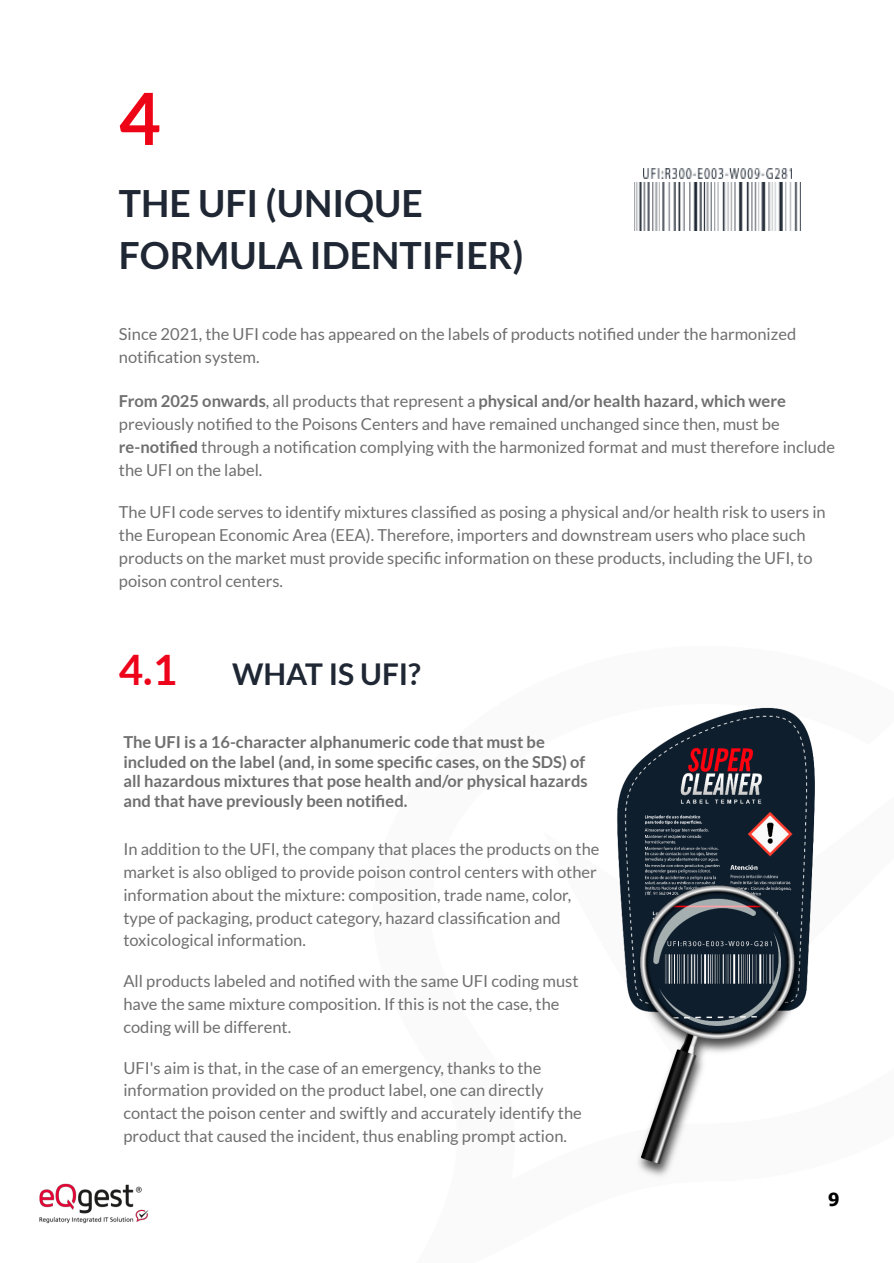
<style>
.page{position:relative;width:894px;height:1263px;background:#fff}
.page>*{position:absolute;margin:0;border:0;box-sizing:border-box;transform-origin:0 0}
.t1{font:700 72px "Lato";color:#ed0416}
.t2{font:700 42px "Lato";color:#ed041b}
.t3{font:700 37.5px/51.8px "Lato";color:#1e2733}
.t4{font:700 30px "Lato";color:#1e2733}
.t5{font:700 18px "Tahoma";color:#000}
.t6{font:16.5px/22.8px "Lato";color:#6f6f6f}
.t7{font:700 16.5px/19.8px "Lato";color:#6f6f6f}
.s1{font-weight:700}
</style>
<div class="page">
<img style="left:617px;top:707px;width:197px;height:470px">
<img style="left:39px;top:1183px;width:110px;height:41px">
<img style="left:634px;top:183px;width:167px;height:47px">
<img style="left:643px;top:168px;width:149px;height:10px">
<h1 class="t1" style="left:119px;top:74px;width:43px">4</h1>
<h3 class="t3" style="left:119px;top:177px;width:406px">THE UFI (UNIQUE<br>FORMULA IDENTIFIER)</h3>
<p class="t6" style="left:119px;top:323px;width:679px;line-height:22.4px">Since 2021, the UFI code has appeared on the labels of products notified under the harmonized notifi cation system.</p>
<p class="t6" style="left:119px;top:390px;width:718px"><span class="s1">From 2025 onwards</span>, all products that represent a <span class="s1">physical and/or health hazard, which were </span>previously notified to the Poisons Centers and have remained unchanged since then, must be <span class="s1">re-notified</span> through a notification complying with the harmonized format and must therefore include the UFI on the label.</p>
<p class="t6" style="left:119px;top:501px;width:708px">The UFI code serves to identify mixtures classified as posing a physical and/or health risk to users in the European Economic Area (EEA). Therefore, importers and downstream users who place such products on the market must provide specific information on these products, including the UFI, to poison control centers.</p>
<h2 class="t2" style="left:119px;top:643px;width:60px">4.1</h2>
<h3 class="t4" style="left:232px;top:655px;width:190px">WHAT IS UFI?</h3>
<p class="t7" style="left:123px;top:732px;width:466px">The UFI is a 16-character alphanumeric code that must be included on the label (and, in some specific cases, on the SDS) of all hazardous mixtures that pose health and/or physical hazards and that have previously been notified.</p>
<p class="t6" style="left:123px;top:838px;width:478px">In addition to the UFI, the company that places the products on the market is also obliged to provide poison control centers with other information about the mixture: composition, trade name, color, type of packaging, product category, hazard classifi cation and toxicological information.</p>
<p class="t6" style="left:123px;top:969px;width:457px">All products labeled and notified with the same UFI coding must have the same mixture composition. If this is not the case, the coding will be different.</p>
<p class="t6" style="left:123px;top:1056px;width:460px">UFI's aim is that, in the case of an emergency, thanks to the information provided on the product label, one can directly contact the poison center and swiftly and accurately identify the product that caused the incident, thus enabling prompt action.</p>
<p class="t5" style="left:828px;top:1188px;width:13px">9</p>
</div>
